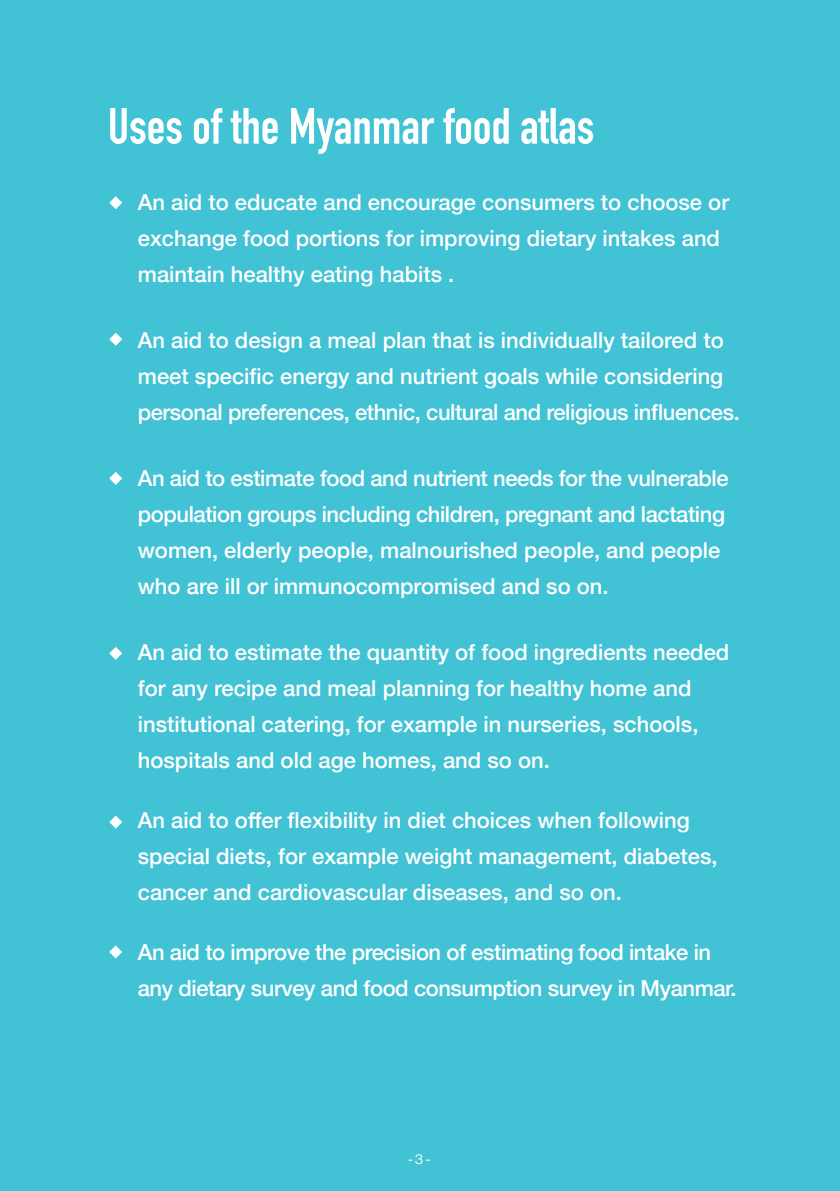
<style>
.page{position:relative;width:840px;height:1191px;background:#fff}
.page>*{position:absolute;margin:0;border:0;box-sizing:border-box;transform-origin:0 0}
.t1{font:700 50px "DIN Condensed";color:#fff}
.t2{font:500 22px/36px "Helvetica Neue";color:#fff}
.t3{font:500 22px/36px "Helvetica Neue";letter-spacing:-.02em;color:#fff}
.t4{font:14px "N Haas Grotesk DS Pro 55 Rg";color:#fff}
</style>
<div class="page">
<div style="left:0;top:0;width:839px;height:1191px;background:#41c2d5"></div>
<svg style="left:109px;top:196px;width:13px;height:13px"></svg>
<svg style="left:109px;top:333px;width:13px;height:13px"></svg>
<svg style="left:109px;top:647px;width:13px;height:13px"></svg>
<svg style="left:109px;top:945px;width:13px;height:13px"></svg>
<svg style="left:109px;top:815px;width:13px;height:13px"></svg>
<svg style="left:109px;top:472px;width:13px;height:13px"></svg>
<h1 class="t1" style="left:108px;top:92px;width:487px">Uses of the Myanmar food atlas</h1>
<p class="t2" style="left:138px;top:182px;width:592px">An aid to educate and encourage consumers to choose or exchange food portions for improving dietary intakes and maintain healthy eating habits .</p>
<p class="t2" style="left:138px;top:320px;width:603px">An aid to design a meal plan that is individually tailored to meet specific energy and nutrient goals while considering personal preferences, ethnic, cultural and religious influences.</p>
<p class="t3" style="left:138px;top:458px;width:592px">An aid to estimate food and nutrient needs for the vulnerable population groups including children, pregnant and lactating women, elderly people, malnourished people, and people who are ill or immunocompromised and so on.</p>
<p class="t2" style="left:138px;top:632px;width:592px">An aid to estimate the quantity of food ingredients needed for any recipe and meal planning for healthy home and institutional catering, for example in nurseries, schools, hospitals and old age homes, and so on.</p>
<p class="t2" style="left:138px;top:800px;width:581px">An aid to offer flexibility in diet choices when following special diets, for example weight management, diabetes, cancer and cardiovascular diseases, and so on.</p>
<p class="t3" style="left:138px;top:932px;width:600px">An aid to improve the precision of estimating food intake in any dietary survey and food consumption survey in Myanmar.</p>
<p class="t4" style="left:408px;top:1150px;width:24px">- 3 -</p>
</div>
